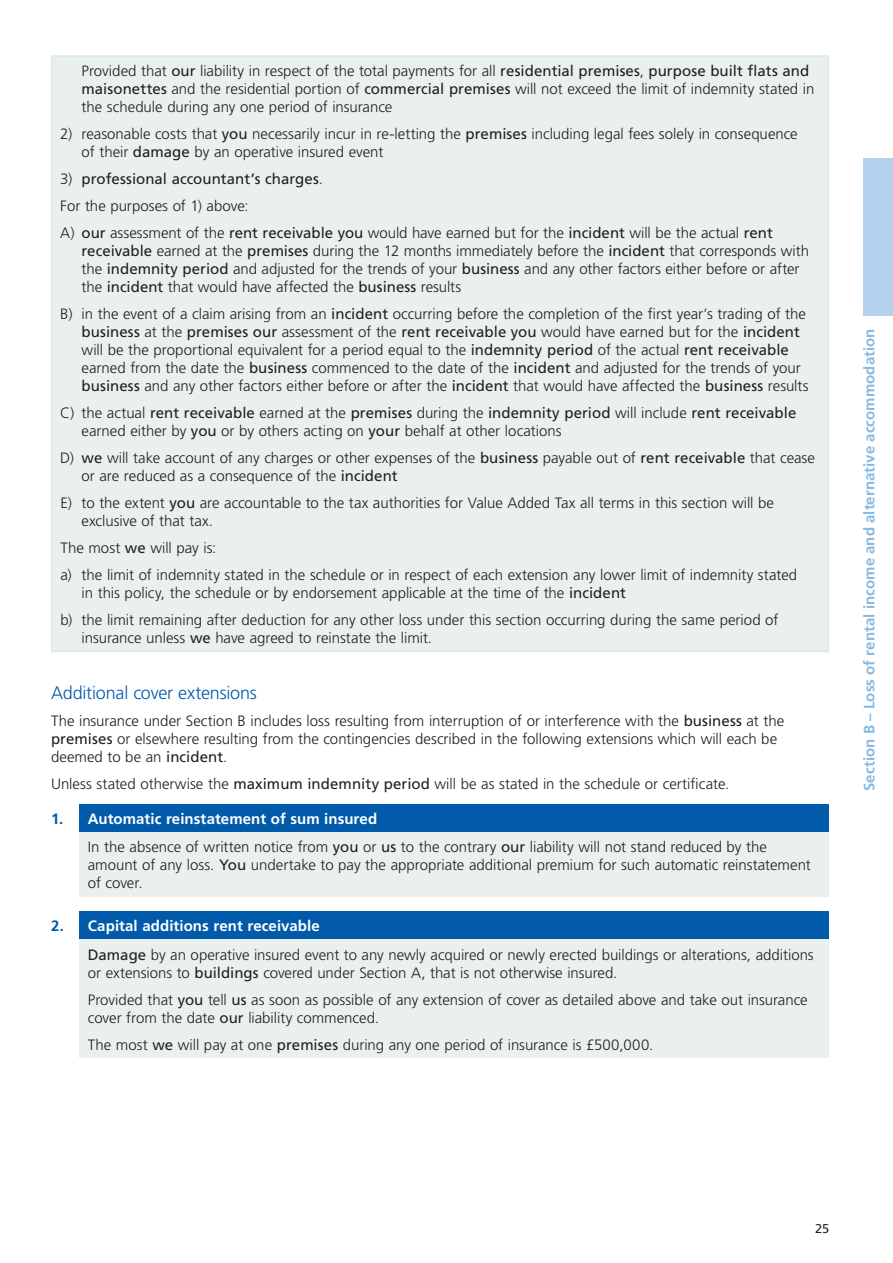
<style>
.page{position:relative;width:893px;height:1263px;background:#fff}
.page>*{position:absolute;margin:0;border:0;box-sizing:border-box;transform-origin:0 0}
.t1{font:300 18px "Frutiger LT Std";letter-spacing:-.01em;color:#015aaa}
.t2{font:300 15px/18px "Frutiger LT Std";color:#231f20}
.t3{font:700 15px "Frutiger LT Std";letter-spacing:.005em;color:#85bae4}
.t4{font:12.75px "Frutiger LT Std";color:#231f20}
.s1{font-weight:400}
.s2{font-weight:700;color:#015aaa}
.s3{font-weight:700;color:#fff}
</style>
<div class="page">
<div style="left:52px;top:56px;width:776px;height:595px;background:#eaf0f0"></div>
<hr style="left:51px;top:55px;width:778px;height:2px;background:#e0e7e6">
<hr style="left:51px;top:57px;width:2px;height:594px;background:#e0e7e6">
<hr style="left:828px;top:57px;width:1px;height:594px;background:#e0e7e6">
<hr style="left:51px;top:651px;width:778px;height:1px;background:#e0e7e6">
<div style="left:79px;top:804px;width:749px;height:28px;background:#015aaa"></div>
<div style="left:79px;top:832px;width:749px;height:64px;background:#eaf0f0"></div>
<div style="left:79px;top:911px;width:750px;height:29px;background:#015aaa"></div>
<div style="left:79px;top:940px;width:750px;height:118px;background:#eaf0f0"></div>
<div style="left:863px;top:158px;width:30px;height:158px;background:#b4d2ed"></div>
<p class="t2" style="left:82px;top:62px;width:734px">Provided that <span class="s1">our</span> liability in respect of the total payments for all <span class="s1">residential premises</span>, <span class="s1">purpose built flats and maisonettes</span> and the residential portion of <span class="s1">commercial premises</span> will not exceed the limit of indemnity stated in the schedule during any one period of insurance</p>
<p class="t2" style="left:82px;top:125px;width:718px;text-indent:-21px">2) reasonable costs that <span class="s1">you</span> necessarily incur in re-letting the <span class="s1">premises</span> including legal fees solely in consequence of their <span class="s1">damage</span> by an operative insured event</p>
<p class="t2" style="left:60px;top:165px;width:714px;line-height:27px">3) <span class="s1">professional accountant’s charges</span>.<br>For the purposes of 1) above:<br>A) <span class="s1">our</span> assessment of the <span class="s1">rent receivable you</span> would have earned but for the <span class="s1">incident</span> will be the actual <span class="s1">rent</span></p>
<p class="t2" style="left:82px;top:242px;width:729px"><span class="s1">receivable</span> earned at the <span class="s1">premises</span> during the 12 months immediately before the <span class="s1">incident</span> that corresponds with the <span class="s1">indemnity period</span> and adjusted for the trends of your <span class="s1">business</span> and any other factors either before or after the <span class="s1">incident</span> that would have affected the <span class="s1">business</span> results</p>
<p class="t2" style="left:82px;top:305px;width:729px;text-indent:-21px">B) in the event of a claim arising from an <span class="s1">incident</span> occurring before the completion of the first year’s trading of the <span class="s1">business</span> at the <span class="s1">premises our</span> assessment of the <span class="s1">rent receivable you</span> would have earned but for the <span class="s1">incident </span>will be the proportional equivalent for a period equal to the <span class="s1">indemnity period</span> of the actual <span class="s1">rent receivable </span>earned from the date the <span class="s1">business</span> commenced to the date of the <span class="s1">incident</span> and adjusted for the trends of your <span class="s1">business</span> and any other factors either before or after the <span class="s1">incident</span> that would have affected the <span class="s1">business</span> results</p>
<p class="t2" style="left:82px;top:404px;width:716px;text-indent:-21px">C) the actual <span class="s1">rent receivable</span> earned at the <span class="s1">premises</span> during the <span class="s1">indemnity period</span> will include <span class="s1">rent receivable </span>earned either by <span class="s1">you</span> or by others acting on <span class="s1">your</span> behalf at other locations</p>
<p class="t2" style="left:82px;top:449px;width:735px;text-indent:-21px">D) <span class="s1">we</span> will take account of any charges or other expenses of the <span class="s1">business</span> payable out of <span class="s1">rent receivable</span> that cease or are reduced as a consequence of the <span class="s1">incident</span></p>
<p class="t2" style="left:82px;top:494px;width:694px;text-indent:-21px">E) to the extent <span class="s1">you</span> are accountable to the tax authorities for Value Added Tax all terms in this section will be exclusive of that tax.</p>
<p class="t2" style="left:60px;top:534px;width:738px;line-height:27px">The most <span class="s1">we</span> will pay is:<br>a) the limit of indemnity stated in the schedule or in respect of each extension any lower limit of indemnity stated</p>
<p class="t2" style="left:60px;top:579px;width:720px;line-height:27px;text-indent:21px">in this policy, the schedule or by endorsement applicable at the time of the <span class="s1">incident<br></span>b) the limit remaining after deduction for any other loss under this section occurring during the same period of</p>
<p class="t2" style="left:82px;top:629px;width:349px">insurance unless <span class="s1">we</span> have agreed to reinstate the limit.</p>
<p class="t1" style="left:51px;top:683px;width:207px">Additional cover extensions</p>
<p class="t2" style="left:51px;top:712px;width:735px">The insurance under Section B includes loss resulting from interruption of or interference with the <span class="s1">business</span> at the <span class="s1">premises</span> or elsewhere resulting from the contingencies described in the following extensions which will each be deemed to be an <span class="s1">incident</span>.</p>
<p class="t2" style="left:51px;top:775px;width:677px">Unless stated otherwise the <span class="s1">maximum indemnity period</span> will be as stated in the schedule or certificate.</p>
<p class="t2" style="left:88px;top:805px;width:681px;line-height:28.2px;text-indent:-37px"><span class="s2">1.</span> <span class="s3">Automatic reinstatement of sum insured<br></span>In the absence of written notice from <span class="s1">you</span> or <span class="s1">us</span> to the contrary <span class="s1">our</span> liability will not stand reduced by the</p>
<p class="t2" style="left:88px;top:856px;width:724px">amount of any loss. <span class="s1">You</span> undertake to pay the appropriate additional premium for such automatic reinstatement of cover.</p>
<p class="t2" style="left:88px;top:912px;width:727px;line-height:28.2px;text-indent:-37px"><span class="s2">2.</span> <span class="s3">Capital additions rent receivable<br></span><span class="s1">Damage</span> by an operative insured event to any newly acquired or newly erected buildings or alterations, additions</p>
<p class="t2" style="left:88px;top:959px;width:721px;line-height:27px">or extensions to <span class="s1">buildings</span> covered under Section A, that is not otherwise insured.<br>Provided that <span class="s1">you</span> tell <span class="s1">us</span> as soon as possible of any extension of cover as detailed above and take out insurance</p>
<p class="t2" style="left:88px;top:1004px;width:564px;line-height:27px">cover from the date <span class="s1">our</span> liability commenced.<br>The most <span class="s1">we</span> will pay at one <span class="s1">premises</span> during any one period of insurance is £500,000.</p>
<p class="t3" style="left:860px;top:791px;width:464px;rotate:-90deg">Section B – Loss of rental income and alternative accommodation</p>
<p class="t4" style="left:815px;top:1221px;width:16px">25</p>
</div>
